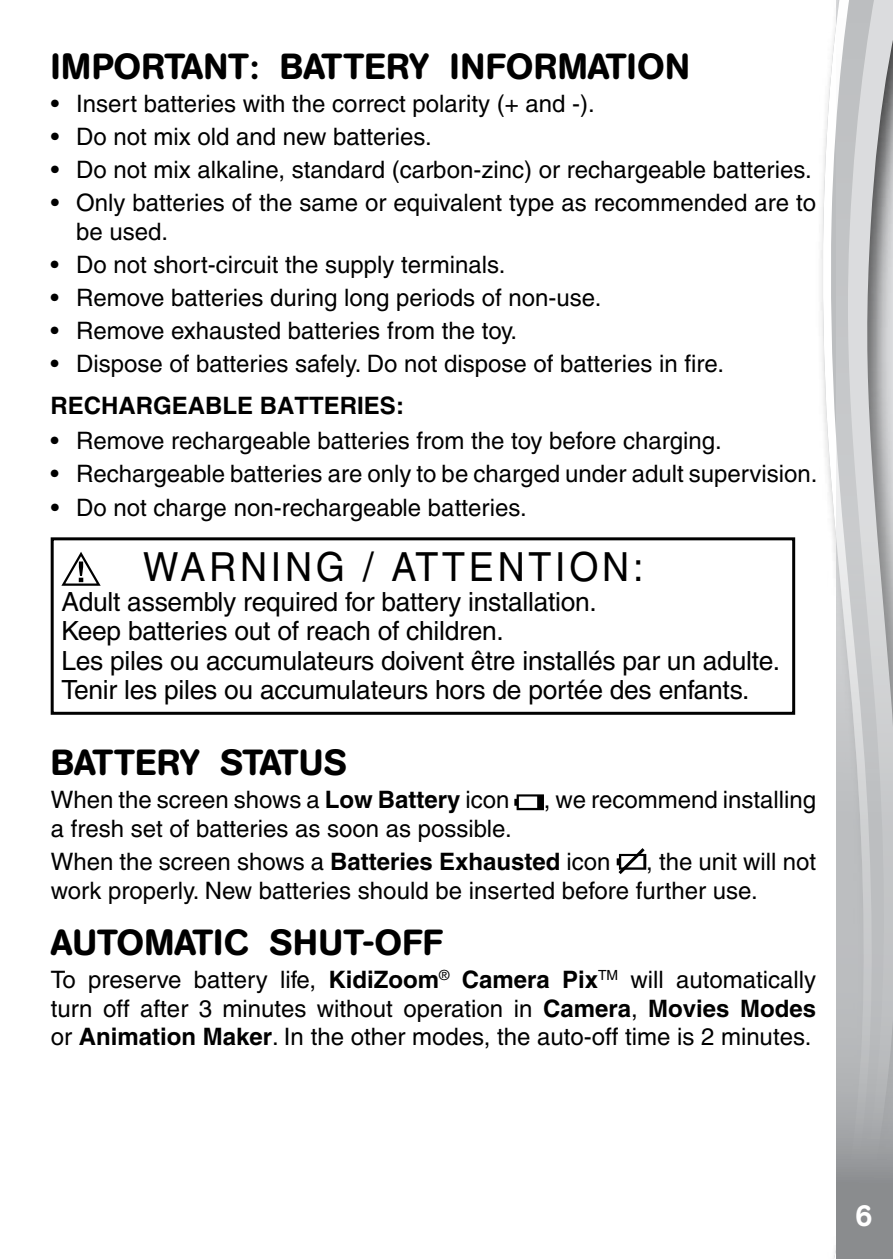
<style>
.page{position:relative;width:893px;height:1259px;background:#fff}
.page>*{position:absolute;margin:0;border:0;box-sizing:border-box;transform-origin:0 0}
.t1{font:500 40.2px "Helvetica";letter-spacing:.1em;color:#000;scale:.93 1}
.t2{font:500 36px "AG Book Rounded";color:#000}
.t3{font:500 30px "AG Book Rounded";color:#fff}
.t4{font:500 26.4px/29.4px "Helvetica";letter-spacing:-.01em;color:#000}
.t5{font:500 24px/28.8px "Helvetica";color:#000}
.t6{font:700 24px "Helvetica";color:#000}
.s1{font-weight:700}
</style>
<div class="page">
<svg style="left:822px;top:17px;width:14px;height:1242px"></svg>
<svg style="left:836px;top:0;width:57px;height:1259px;background:#bcbec0"></svg>
<div style="left:51px;top:537px;width:744px;height:178px;border:3px solid #000"></div>
<svg style="left:514px;top:794px;width:30px;height:16px"></svg>
<svg style="left:616px;top:848px;width:31px;height:27px"></svg>
<svg style="left:61px;top:552px;width:40px;height:34px"></svg>
<h2 class="t2" style="left:51px;top:45px;width:641px">IMPORTANT: BATTERY INFORMATION</h2>
<p class="t5" style="left:51px;top:89px;width:546px">• Insert batteries with the correct polarity (+ and -).</p>
<p class="t5" style="left:51px;top:122px;width:383px">• Do not mix old and new batteries.</p>
<p class="t5" style="left:51px;top:155px;width:762px">• Do not mix alkaline, standard (carbon-zinc) or rechargeable batteries.</p>
<p class="t5" style="left:76px;top:188px;width:741px;text-indent:-25px">• Only batteries of the same or equivalent type as recommended are to be used.</p>
<p class="t5" style="left:51px;top:250px;width:456px">• Do not short-circuit the supply terminals.</p>
<p class="t5" style="left:51px;top:283px;width:552px">• Remove batteries during long periods of non-use.</p>
<p class="t5" style="left:51px;top:316px;width:468px">• Remove exhausted batteries from the toy.</p>
<p class="t5" style="left:51px;top:349px;width:675px">• Dispose of batteries safely. Do not dispose of batteries in fire.</p>
<p class="t6" style="left:51px;top:391px;width:261px">RECHARGEABLE BATTER</p>
<p class="t6" style="left:357px;top:391px;width:48px">IES:</p>
<p class="t5" style="left:51px;top:426px;width:673px">• Remove rechargeable batteries from the toy before charging.</p>
<p class="t5" style="left:51px;top:459px;width:768px">• Rechargeable batteries are only to be charged under adult supervision.</p>
<p class="t5" style="left:51px;top:492px;width:477px">• Do not charge non-rechargeable batteries.</p>
<h1 class="t1" style="left:143px;top:544px;width:34px">WARN</h1>
<h1 class="t1" style="left:271px;top:544px;width:402px">ING / ATTENTION :</h1>
<p class="t4" style="left:61px;top:587px;width:720px">Adult assembly required for battery installation.<br>Keep batteries out of reach of children.<br>Les piles ou accumulateurs doivent être installés par un adulte.<br>Tenir les piles ou accumulateurs hors de portée des enfants.</p>
<h2 class="t2" style="left:51px;top:741px;width:298px">BATTERY STATUS</h2>
<p class="t5" style="left:51px;top:785px;width:460px">When the screen shows a <span class="s1">Low Battery</span> icon</p>
<p class="t5" style="left:544px;top:785px;width:274px">, we recommend installing</p>
<p class="t5" style="left:51px;top:812px;width:561px;line-height:33px">a fresh set of batteries as soon as possible.<br>When the screen shows a <span class="s1">Batteries Exhausted</span> icon</p>
<p class="t5" style="left:51px;top:847px;width:767px;text-indent:596px">, the unit will not work properly. New batteries should be inserted before further use.</p>
<h2 class="t2" style="left:51px;top:921px;width:394px">AUTOMATIC SHUT-OFF</h2>
<p class="t5" style="left:51px;top:965px;width:767px;text-align:justify">To preserve battery life, <span class="s1">KidiZoom</span><sup>®</sup> <span class="s1">Camera Pix</span><sup>TM</sup> will automatically turn off after 3 minutes without operation in <span class="s1">Camera</span>, <span class="s1">Movies Modes </span>or <span class="s1">Animation Maker</span>. In the other modes, the auto-off time is 2 minutes.</p>
<p class="t3" style="left:855px;top:1198px;width:18px">6</p>
</div>
